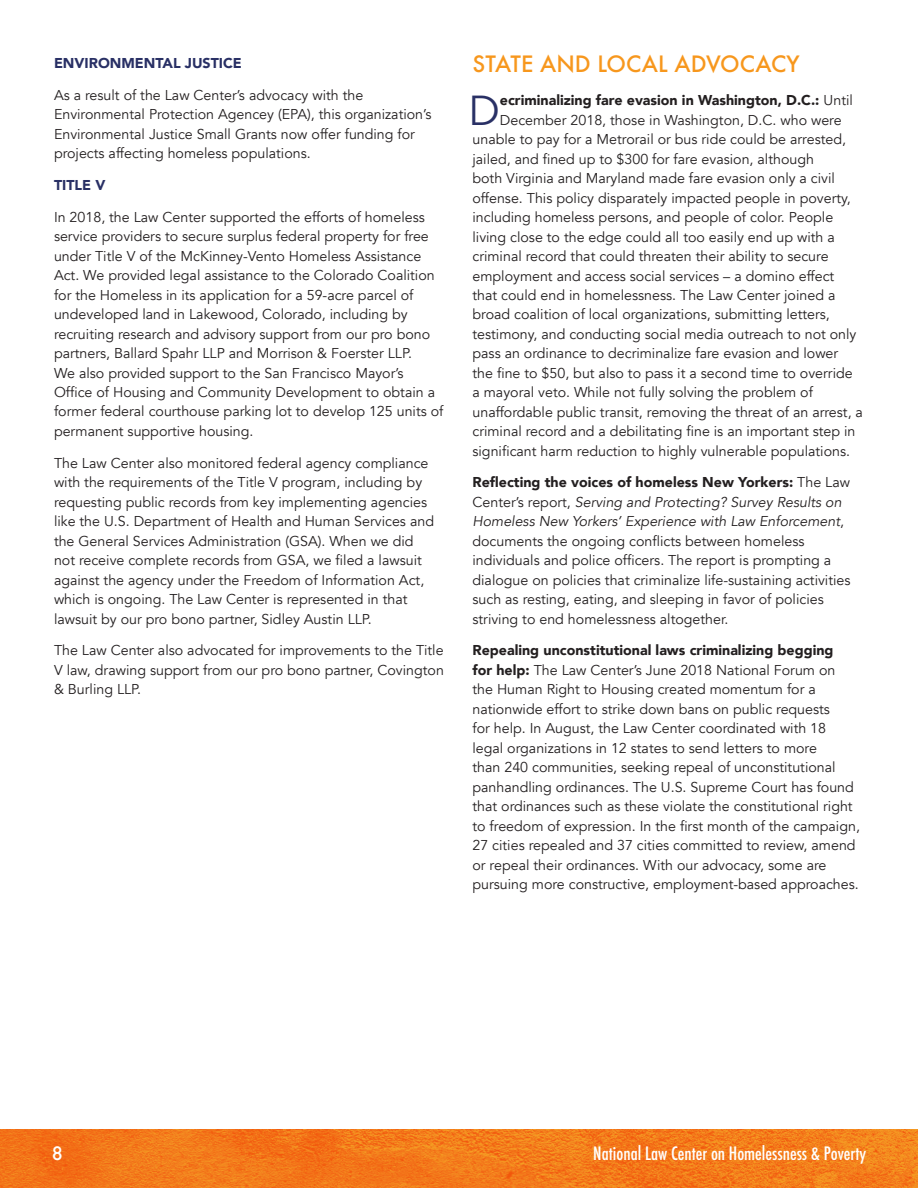
<style>
.page{position:relative;width:918px;height:1188px;background:#fff}
.page>*{position:absolute;margin:0;border:0;box-sizing:border-box;transform-origin:0 0}
.t1{font:41.85px "Avenir";color:#293065}
.t2{font:500 21.9px "Futura";color:#f7971d}
.t3{font:500 condensed 18px "Futura";color:#fff}
.t4{font:500 18px "Futura";color:#fff}
.t5{font:14.25px/19.5px "Avenir";color:#231f20}
.t6{font:900 14.25px "Avenir";color:#231f20}
.t7{font:900 14.25px "Avenir";color:#293065}
.s1{font-weight:400}
.s2{font-weight:900}
.s3{font-style:italic}
</style>
<div class="page">
<img style="left:0;top:1130px;width:918px;height:58px">
<p class="t7" style="left:54px;top:51px;width:189px">ENVIRONMENTAL JUSTICE</p>
<p class="t5" style="left:54px;top:85px;width:379px">As a result of the Law Center’s advocacy with the Environmental Protection Agencey (EPA), this organization’s Environmental Justice Small Grants now offer funding for projects affecting homeless populations.</p>
<p class="t7" style="left:54px;top:173px;width:53px">TITLE V</p>
<p class="t5" style="left:54px;top:207px;width:391px">In 2018, the Law Center supported the efforts of homeless service providers to secure surplus federal property for free under Title V of the McKinney-Vento Homeless Assistance Act. We provided legal assistance to the Colorado Coalition for the Homeless in its application for a 59-acre parcel of undeveloped land in Lakewood, Colorado, including by recruiting research and advisory support from our pro bono partners, Ballard Spahr LLP and Morrison &amp; Foerster LLP.<br>We also provided support to the San Francisco Mayor’s Office of Housing and Community Development to obtain a former federal courthouse parking lot to develop 125 units of permanent supportive housing.</p>
<p class="t5" style="left:54px;top:453px;width:382px">The Law Center also monitored federal agency compliance with the requirements of the Title V program, including by requesting public records from key implementing agencies like the U.S. Department of Health and Human Services and the General Services Administration (GSA). When we did not receive complete records from GSA, we filed a lawsuit against the agency under the Freedom of Information Act, which is ongoing. The Law Center is represented in that lawsuit by our pro bono partner, Sidley Austin LLP.</p>
<p class="t5" style="left:54px;top:641px;width:391px;text-align:justify">The Law Center also advocated for improvements to the Title V law, drawing support from our pro bono partner, Covington &amp; Burling LLP.</p>
<h2 class="t2" style="left:472px;top:49px;width:329px">STATE AND LOCAL ADVOCACY</h2>
<h1 class="t1" style="left:469px;top:85px;width:32px">D</h1>
<p class="t6" style="left:500px;top:88px;width:355px">ecriminalizing fare evasion in Washington, D.C.: <span class="s1">Until</span></p>
<p class="t5" style="left:500px;top:110px;width:343px">December 2018, those in Washington, D.C. who were</p>
<p class="t5" style="left:472px;top:130px;width:375px">unable to pay for a Metrorail or bus ride could be arrested,</p>
<p class="t5" style="left:472px;top:149px;width:343px">jailed, and fined up to $300 for fare evasion, although</p>
<p class="t5" style="left:472px;top:169px;width:364px">both Virginia and Maryland made fare evasion only a civil</p>
<p class="t5" style="left:472px;top:188px;width:380px">offense. This policy disparately impacted people in poverty,</p>
<p class="t5" style="left:472px;top:208px;width:362px">including homeless persons, and people of color. People</p>
<p class="t5" style="left:472px;top:227px;width:364px">living close to the edge could all too easily end up with a</p>
<p class="t5" style="left:472px;top:247px;width:358px">criminal record that could threaten their ability to secure</p>
<p class="t5" style="left:472px;top:266px;width:363px">employment and access social services – a domino effect</p>
<p class="t5" style="left:472px;top:286px;width:364px">that could end in homelessness. The Law Center joined a</p>
<p class="t5" style="left:472px;top:305px;width:359px">broad coalition of local organizations, submitting letters,</p>
<p class="t5" style="left:472px;top:325px;width:385px">testimony, and conducting social media outreach to not only</p>
<p class="t5" style="left:472px;top:344px;width:367px">pass an ordinance to decriminalize fare evasion and lower</p>
<p class="t5" style="left:472px;top:364px;width:382px">the fine to $50, but also to pass it a second time to override</p>
<p class="t5" style="left:472px;top:383px;width:342px">a mayoral veto. While not fully solving the problem of</p>
<p class="t5" style="left:472px;top:403px;width:392px">unaffordable public transit, removing the threat of an arrest, a</p>
<p class="t5" style="left:472px;top:422px;width:385px">criminal record and a debilitating fine is an important step in</p>
<p class="t5" style="left:472px;top:442px;width:379px">significant harm reduction to highly vulnerable populations.</p>
<p class="t5" style="left:472px;top:473px;width:380px"><span class="s2">Reflecting the voices of homeless New Yorkers:</span> The Law Center’s report, <span class="s3">Serving and Protecting? Survey Results on Homeless New Yorkers’ Experience with Law Enforcement</span>, documents the ongoing conflicts between homeless individuals and police officers. The report is prompting a dialogue on policies that criminalize life-sustaining activities such as resting, eating, and sleeping in favor of policies striving to end homelessness altogether.</p>
<p class="t5" style="left:472px;top:641px;width:389px"><span class="s2">Repealing unconstitutional laws criminalizing begging<br>for help:</span> The Law Center’s June 2018 National Forum on<br>the Human Right to Housing created momentum for a nationwide effort to strike down bans on public requests<br>for help. In August, the Law Center coordinated with 18 legal organizations in 12 states to send letters to more<br>than 240 communities, seeking repeal of unconstitutional panhandling ordinances. The U.S. Supreme Court has found that ordinances such as these violate the constitutional right to freedom of expression. In the first month of the campaign, 27 cities repealed and 37 cities committed to review, amend or repeal their ordinances. With our advocacy, some are pursuing more constructive, employment-based approaches.</p>
<p class="t4" style="left:52px;top:1141px;width:13px">8</p>
<p class="t3" style="left:593px;top:1142px;width:274px">National Law Center on Homelessness &amp; Poverty</p>
</div>
